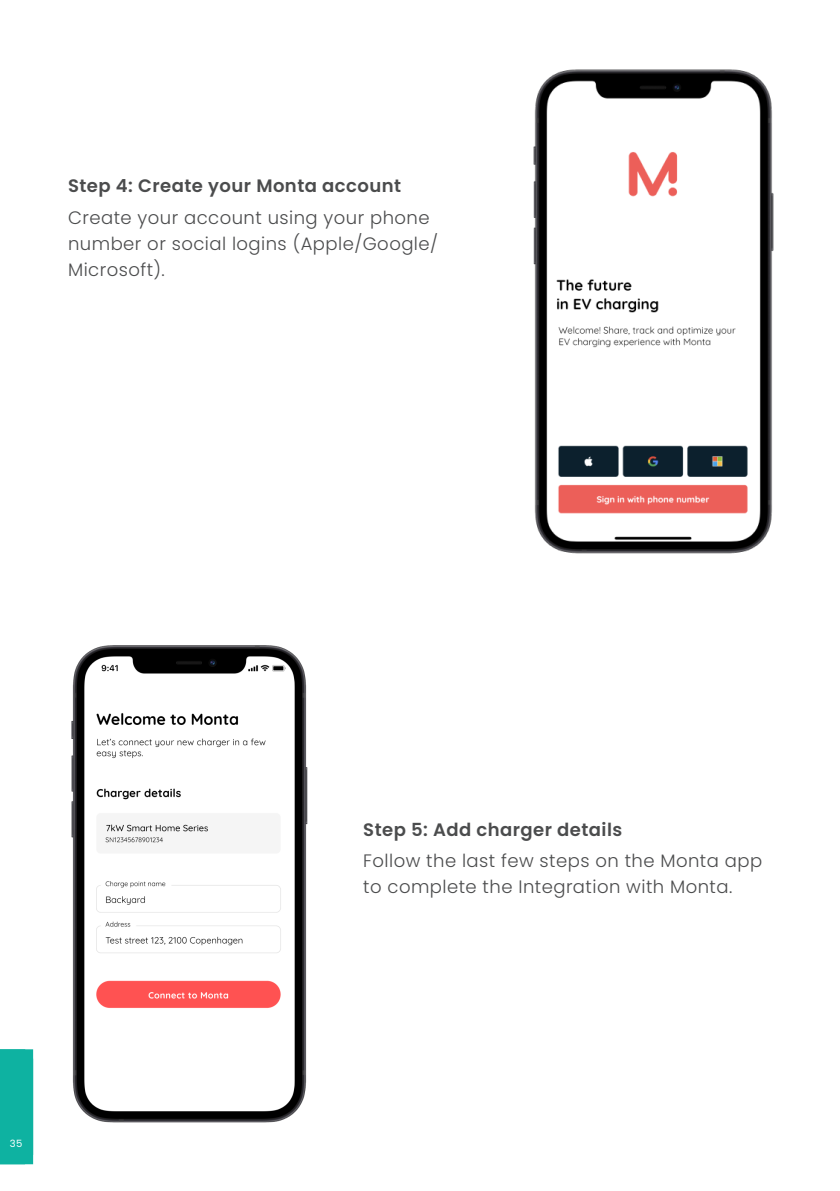
<style>
.page{position:relative;width:840px;height:1191px;background:#fff}
.page>*{position:absolute;margin:0;border:0;box-sizing:border-box;transform-origin:0 0}
.Bullets{font:300 18px/26px "Poppins";letter-spacing:.025em;color:#4b4c4d}
.t1{font:600 18px "Poppins";letter-spacing:.025em;color:#4b4c4d}
.t2{font:10px "Poppins";color:#fff}
</style>
<div class="page">
<div style="left:0;top:1049px;width:33px;height:115px;background:#0eb2a1"></div>
<img style="left:533px;top:69px;width:241px;height:485px">
<img style="left:71px;top:645px;width:237px;height:478px">
<p class="t1" style="left:68px;top:175px;width:334px">Step 4: Create your Monta account</p>
<p class="Bullets" style="left:68px;top:204px;width:371px">Create your account using your phone number or social logins (Apple/Google/<br>Microsoft).</p>
<p class="t2" style="left:10px;top:1137px;width:14px">35</p>
<p class="t1" style="left:363px;top:819px;width:260px">Step 5: Add charger details</p>
<p class="Bullets" style="left:363px;top:848px;width:400px">Follow the last few steps on the Monta app to complete the Integration with Monta.</p>
</div>
